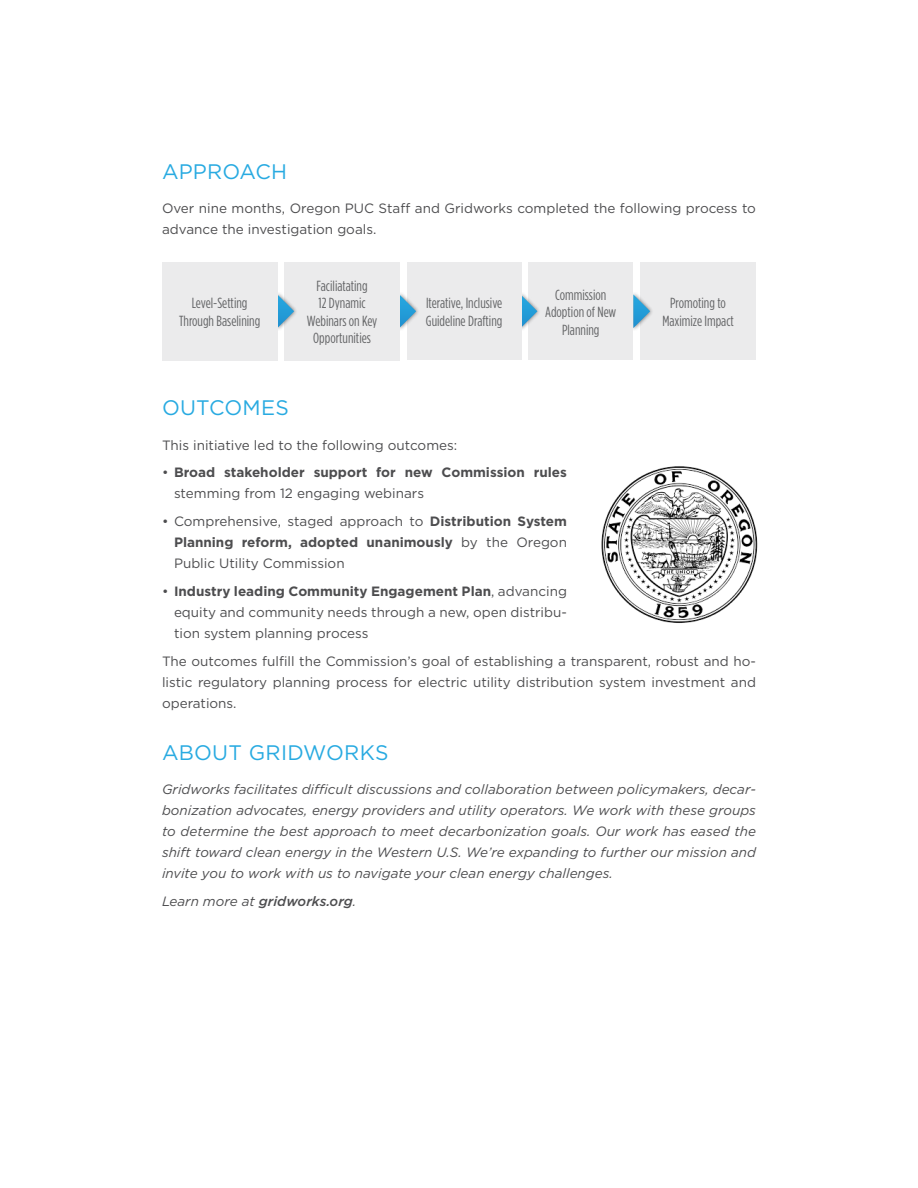
<style>
.page{position:relative;width:918px;height:1188px;background:#fff}
.page>*{position:absolute;margin:0;border:0;box-sizing:border-box;transform-origin:0 0}
.CI_Header{font:21px "Gotham";letter-spacing:.01em;color:#28aae1}
.t1{font:14.7px/17.5px "Gotham Condensed";color:#636466;text-align:center}
.CI_Body_Copy{font:13.5px/21px "Gotham";color:#4d4d4f;text-align:justify}
.CI_Body_Copy-2{font:italic 13.5px/21px "Gotham";color:#4d4d4f;text-align:justify}
.CI_Body_Copy-3{font:700 13.5px/21px "Gotham";color:#4d4d4f}
.CI_Body_Copy-4{font:italic 500 13.5px "Gotham";color:#4d4d4f}
.s1{font-weight:400}
.s2{font-weight:700}
</style>
<div class="page">
<div style="left:162px;top:262px;width:594px;height:98px;background:#ebebec"></div>
<img style="left:601px;top:466px;width:157px;height:157px">
<p class="CI_Header" style="left:162px;top:158px;width:127px">APPROACH</p>
<p class="CI_Body_Copy" style="left:162px;top:198px;width:596px">Over nine months, Oregon PUC Staff and Gridworks completed the following process to advance the investigation goals.</p>
<p class="t1" style="left:179px;top:294px;width:83px">Level-Setting<br>Through Baselining</p>
<p class="t1" style="left:307px;top:277px;width:72px">Faciliatating<br>12 Dynamic<br>Webinars on Key<br>Opportunities</p>
<p class="t1" style="left:426px;top:294px;width:78px;text-align:left">Iterative, Inclusive<br>Guideline Drafting</p>
<p class="t1" style="left:545px;top:285px;width:73px">Commission<br>Adoption of New<br>Planning</p>
<p class="t1" style="left:662px;top:294px;width:73px">Promoting to<br>Maximize Impact</p>
<p class="CI_Header" style="left:162px;top:394px;width:129px">OUTCOMES</p>
<p class="CI_Body_Copy" style="left:162px;top:434px;width:297px">This initiative led to the following outcomes:</p>
<p class="CI_Body_Copy-3" style="left:174px;top:462px;width:394px;text-indent:-12px"><span class="s1">•</span> Broad stakeholder support for new Commission rules <span class="s1">stemming from 12 engaging webinars</span></p>
<p class="CI_Body_Copy" style="left:174px;top:510px;width:395px;text-indent:-12px">• Comprehensive, staged approach to <span class="s2">Distribution System Planning reform, adopted unanimously</span> by the Oregon Public Utility Commission</p>
<p class="CI_Body_Copy" style="left:174px;top:580px;width:395px;text-indent:-12px">• <span class="s2">Industry leading Community Engagement Plan</span>, advancing equity and community needs through a new, open distribu&shy;tion system planning process</p>
<p class="CI_Body_Copy" style="left:162px;top:650px;width:596px">The outcomes fulfill the Commission’s goal of establishing a transparent, robust and ho&shy;listic regulatory planning process for electric utility distribution system investment and operations.</p>
<p class="CI_Header" style="left:162px;top:739px;width:228px">ABOUT GRIDWORKS</p>
<p class="CI_Body_Copy-2" style="left:162px;top:779px;width:596px">Gridworks facilitates difficult discussions and collaboration between policymakers, decar&shy;bonization advocates, energy providers and utility operators. We work with these groups to determine the best approach to meet decarbonization goals. Our work has eased the shift toward clean energy in the Western U.S. We’re expanding to further our mission and invite you to work with us to navigate your clean energy challenges.</p>
<p class="CI_Body_Copy-4" style="left:162px;top:892px;width:196px"><span class="s1">Learn more at</span> gridworks.org<span class="s1">.</span></p>
</div>
